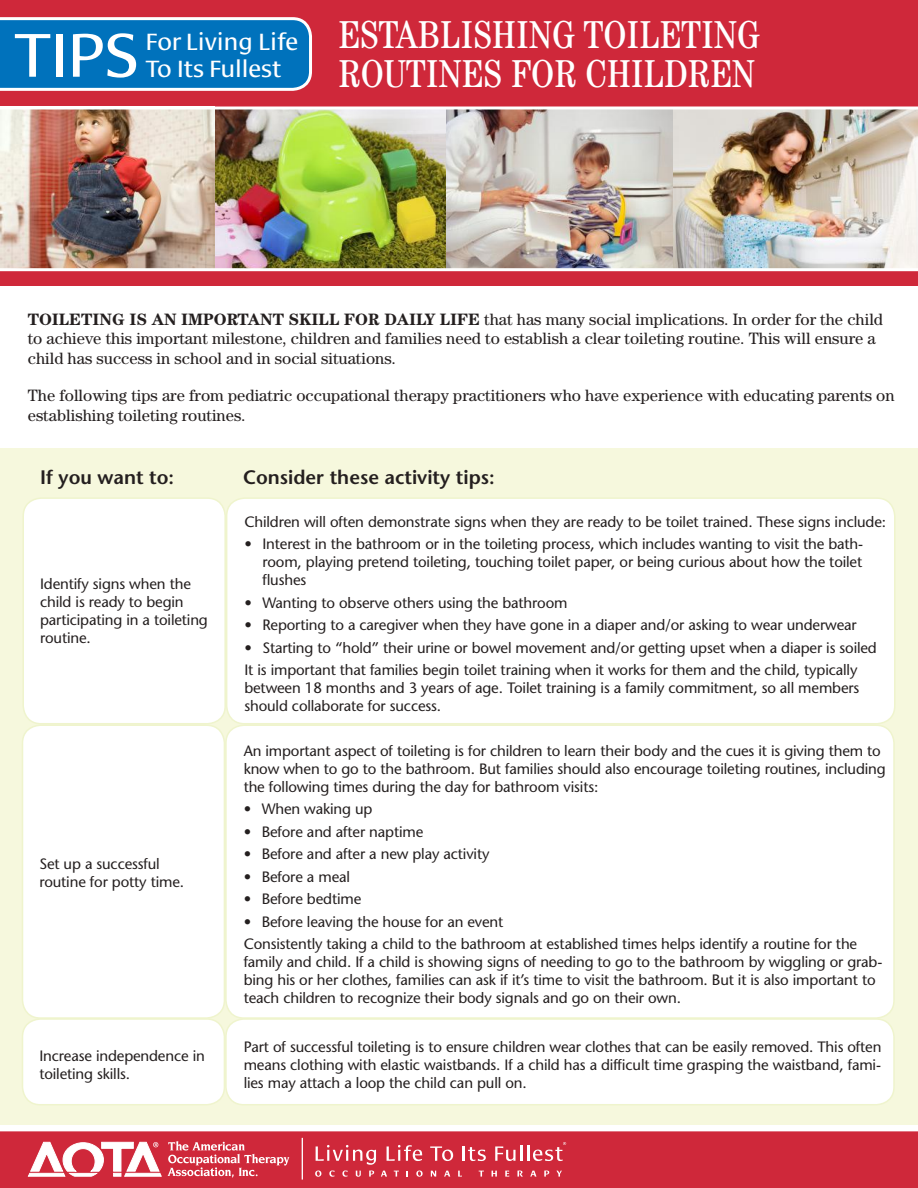
<style>
.page{position:relative;width:918px;height:1188px;background:#fff}
.page>*{position:absolute;margin:0;border:0;box-sizing:border-box;transform-origin:0 0}
.t1{font:63px "Cora";color:#fff}
.t2{font:condensed 39px/39px "Century";color:#fff}
.t3{font:24px/27px "Cora";color:#fff}
.t4{font:600 19.5px "Stone Sans";color:#241f1f}
.t5{font:16.5px/19.5px "Century";color:#241f1f}
.t6{font:15px/18px "Stone Sans";letter-spacing:-.01em;color:#241f1f}
.s1{font-weight:700}
</style>
<div class="page">
<div style="left:0;top:449px;width:918px;height:676px;background:#f6f8dd"></div>
<div style="left:0;top:0;width:918px;height:286px;background:#cf283a"></div>
<svg style="left:0;top:17px;width:312px;height:74px;background:#187dc0"></svg>
<div style="left:0;top:1131px;width:918px;height:57px;background:#cf283a"></div>
<svg style="left:28px;top:1141px;width:261px;height:37px"></svg>
<svg style="left:316px;top:1145px;width:60px;height:20px"></svg>
<svg style="left:387px;top:1145px;width:35px;height:16px"></svg>
<svg style="left:430px;top:1146px;width:23px;height:15px"></svg>
<svg style="left:463px;top:1146px;width:23px;height:15px"></svg>
<svg style="left:315px;top:1171px;width:6px;height:6px"></svg>
<svg style="left:329px;top:1171px;width:6px;height:6px"></svg>
<svg style="left:342px;top:1171px;width:6px;height:6px"></svg>
<svg style="left:356px;top:1171px;width:5px;height:6px"></svg>
<svg style="left:369px;top:1171px;width:5px;height:6px"></svg>
<svg style="left:381px;top:1171px;width:6px;height:6px"></svg>
<svg style="left:394px;top:1171px;width:5px;height:6px"></svg>
<svg style="left:416px;top:1171px;width:7px;height:6px"></svg>
<svg style="left:431px;top:1171px;width:5px;height:6px"></svg>
<svg style="left:444px;top:1171px;width:6px;height:6px"></svg>
<svg style="left:458px;top:1171px;width:4px;height:6px"></svg>
<svg style="left:479px;top:1171px;width:5px;height:6px"></svg>
<svg style="left:492px;top:1171px;width:5px;height:6px"></svg>
<svg style="left:505px;top:1171px;width:4px;height:6px"></svg>
<svg style="left:517px;top:1171px;width:6px;height:6px"></svg>
<svg style="left:530px;top:1171px;width:6px;height:6px"></svg>
<svg style="left:544px;top:1171px;width:5px;height:6px"></svg>
<svg style="left:556px;top:1171px;width:6px;height:6px"></svg>
<svg style="left:495px;top:1142px;width:71px;height:19px"></svg>
<hr style="left:302px;top:1138px;width:1px;height:42px;background:#fff">
<div style="left:23px;top:498px;width:202px;height:226px;background:#fff;border-radius:18px"></div>
<div style="left:22px;top:497px;width:204px;height:227px;border:2px solid #eff4cd;border-radius:18px"></div>
<div style="left:227px;top:498px;width:668px;height:226px;background:#fff;border-radius:18px"></div>
<div style="left:226px;top:497px;width:670px;height:227px;border:2px solid #eff4cd;border-radius:18px"></div>
<img style="left:446px;top:110px;width:228px;height:158px">
<img style="left:215px;top:109px;width:231px;height:159px">
<img style="left:674px;top:109px;width:244px;height:159px">
<img style="left:0;top:110px;width:215px;height:158px">
<hr style="left:0;top:106px;width:918px;height:3px;background:#fff">
<hr style="left:0;top:268px;width:918px;height:3px;background:#fff">
<div style="left:22px;top:725px;width:202px;height:293px;background:#fff;border-radius:18px"></div>
<div style="left:22px;top:724px;width:203px;height:295px;border:2px solid #eff4cd;border-radius:18px"></div>
<div style="left:226px;top:725px;width:668px;height:293px;background:#fff;border-radius:18px"></div>
<div style="left:225px;top:724px;width:670px;height:295px;border:2px solid #eff4cd;border-radius:18px"></div>
<div style="left:22px;top:1019px;width:202px;height:86px;background:#fff;border-radius:18px"></div>
<div style="left:22px;top:1018px;width:203px;height:87px;border:2px solid #eff4cd;border-radius:18px"></div>
<div style="left:226px;top:1019px;width:668px;height:86px;background:#fff;border-radius:18px"></div>
<div style="left:225px;top:1018px;width:670px;height:87px;border:2px solid #eff4cd;border-radius:18px"></div>
<h1 class="t1" style="left:15px;top:18px;width:126px">TIPS</h1>
<h3 class="t3" style="left:146px;top:29px;width:154px">For Living Life<br>To Its Fullest</h3>
<h2 class="t2" style="left:338px;top:15px;width:423px">ESTABLISHING TOILETING<br>ROUTINES FOR CHILDREN</h2>
<p class="t5" style="left:28px;top:309px;width:857px"><span class="s1">TOILETING IS AN IMPORTANT SKILL FOR DAILY LIFE</span> that has many social implications. In order for the child to achieve this important milestone, children and families need to establish a clear toileting routine. This will ensure a child has success in school and in social situations.</p>
<p class="t5" style="left:28px;top:386px;width:868px">The following tips are from pediatric occupational therapy practitioners who have experience with educating parents on establishing toileting routines.</p>
<h3 class="t4" style="left:40px;top:466px;width:136px">If you want to:</h3>
<h3 class="t4" style="left:243px;top:466px;width:253px">Consider these activity tips:</h3>
<p class="t6" style="left:40px;top:575px;width:169px">Identify signs when the child is ready to begin participating in a toileting routine.</p>
<p class="t6" style="left:39px;top:855px;width:146px">Set up a successful routine for potty time.</p>
<p class="t6" style="left:244px;top:512px;width:643px">Children will often demonstrate signs when they are ready to be toilet trained. These signs include:</p>
<p class="t6" style="left:262px;top:535px;width:602px;text-align:justify;text-indent:-18px">• Interest in the bathroom or in the toileting process, which includes wanting to visit the bath&shy;room, playing pretend toileting, touching toilet paper, or being curious about how the toilet flushes</p>
<p class="t6" style="left:244px;top:593px;width:325px">• Wanting to observe others using the bathroom</p>
<p class="t6" style="left:244px;top:616px;width:614px">• Reporting to a caregiver when they have gone in a diaper and/or asking to wear underwear</p>
<p class="t6" style="left:244px;top:636px;width:634px;line-height:22.5px">• Starting to “hold” their urine or bowel movement and/or getting upset when a diaper is soiled<br>It is important that families begin toilet training when it works for them and the child, typically</p>
<p class="t6" style="left:244px;top:679px;width:616px">between 18 months and 3 years of age. Toilet training is a family commitment, so all members should collaborate for success.</p>
<p class="t6" style="left:244px;top:742px;width:644px">An important aspect of toileting is for children to learn their body and the cues it is giving them to know when to go to the bathroom. But families should also encourage toileting routines, including the following times during the day for bathroom visits:</p>
<p class="t6" style="left:244px;top:800px;width:130px">• When waking up</p>
<p class="t6" style="left:244px;top:823px;width:181px">• Before and after naptime</p>
<p class="t6" style="left:244px;top:845px;width:247px">• Before and after a new play activity</p>
<p class="t6" style="left:244px;top:868px;width:108px">• Before a meal</p>
<p class="t6" style="left:244px;top:890px;width:119px">• Before bedtime</p>
<p class="t6" style="left:244px;top:910px;width:615px;line-height:22.5px">• Before leaving the house for an event<br>Consistently taking a child to the bathroom at established times helps identify a routine for the</p>
<p class="t6" style="left:244px;top:953px;width:640px">family and child. If a child is showing signs of needing to go to the bathroom by wiggling or grab&shy;bing his or her clothes, families can ask if it’s time to visit the bathroom. But it is also important to teach children to recognize their body signals and go on their own.</p>
<p class="t6" style="left:39px;top:1047px;width:167px">Increase independence in toileting skills.</p>
<p class="t6" style="left:244px;top:1038px;width:639px;text-align:justify">Part of successful toileting is to ensure children wear clothes that can be easily removed. This often means clothing with elastic waistbands. If a child has a difficult time grasping the waistband, fami&shy;lies may attach a loop the child can pull on.</p>
</div>
